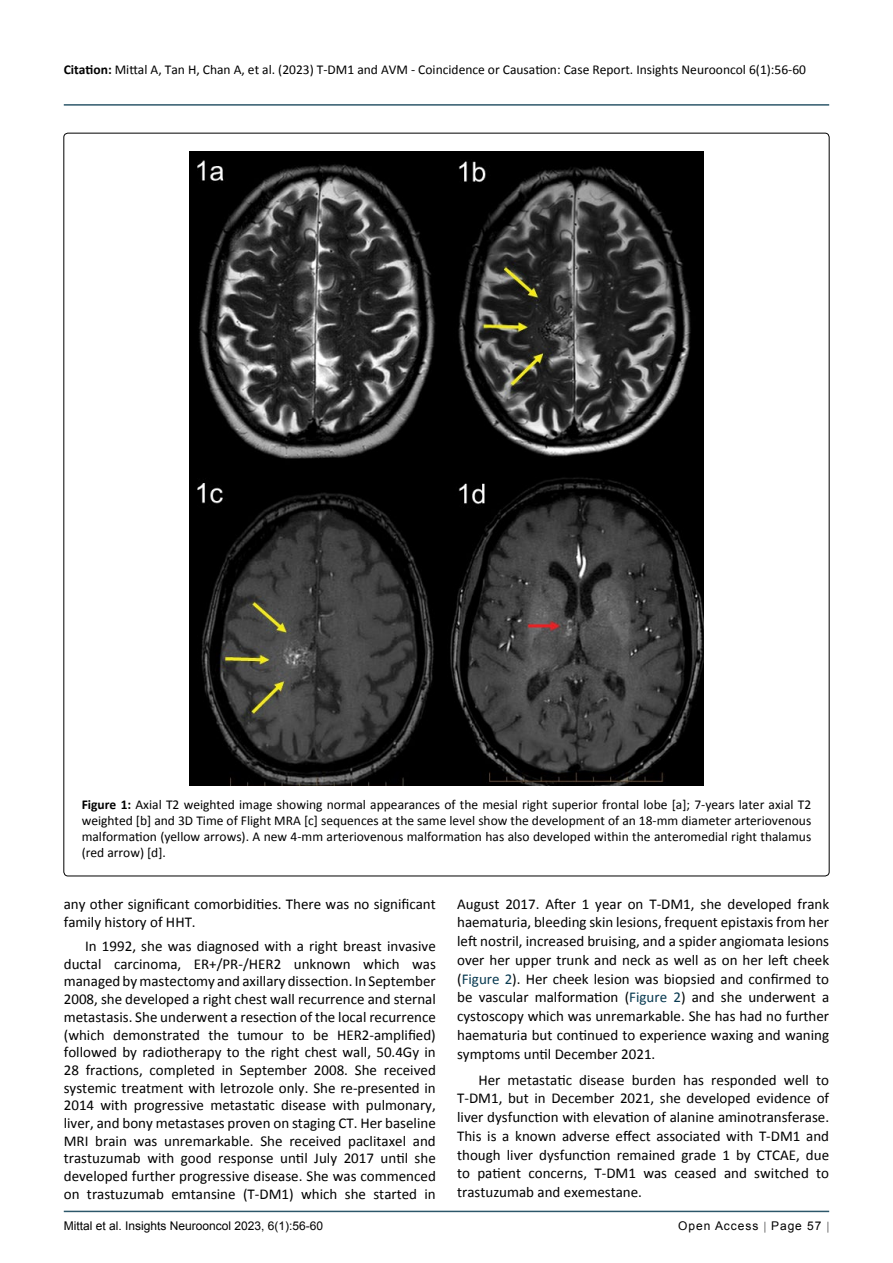
<style>
.page{position:relative;width:893px;height:1263px;background:#fff}
.page>*{position:absolute;margin:0;border:0;box-sizing:border-box;transform-origin:0 0}
.t1{font:15px/18.8px "Calibri";color:#000;text-align:justify}
.t2{font:13.5px/16.2px "Calibri";color:#000;text-align:justify}
.t3{font:12px "Arial";color:#000}
.t4{font:12px "Arial";letter-spacing:.08em;color:#000}
.s1{font-weight:700}
.s2{color:#073950}
</style>
<div class="page">
<hr style="left:64px;top:1211px;width:765px;height:1px;background:#073950">
<hr style="left:64px;top:104px;width:765px;height:2px;background:#073950">
<img style="left:190px;top:152px;width:513px;height:634px">
<p class="t2" style="left:64px;top:61px;width:744px"><span class="s1">Citation:</span> Mittal A, Tan H, Chan A, et al. (2023) T-DM1 and AVM - Coincidence or Causation: Case Report. Insights Neurooncol 6(1):56-60</p>
<p class="t2" style="left:82px;top:796px;width:731px"><span class="s1">Figure 1:</span> Axial T2 weighted image showing normal appearances of the mesial right superior frontal lobe [a]; 7-years later axial T2 weighted [b] and 3D Time of Flight MRA [c] sequences at the same level show the development of an 18-mm diameter arteriovenous malformation (yellow arrows). A new 4-mm arteriovenous malformation has also developed within the anteromedial right thalamus (red arrow) [d].</p>
<p class="t1" style="left:64px;top:894px;width:374px;line-height:18px">any other significant comorbidities. There was no significant family history of HHT.</p>
<p class="t1" style="left:64px;top:937px;width:374px;line-height:17.7px;text-indent:21px">In 1992, she was diagnosed with a right breast invasive ductal carcinoma, ER+/PR-/HER2 unknown which was managed by mastectomy and axillary dissection. In September 2008, she developed a right chest wall recurrence and sternal metastasis. She underwent a resection of the local recurrence (which demonstrated the tumour to be HER2-amplified) followed by radiotherapy to the right chest wall, 50.4Gy in 28 fractions, completed in September 2008. She received systemic treatment with letrozole only. She re-presented in 2014 with progressive metastatic disease with pulmonary, liver, and bony metastases proven on staging CT. Her baseline MRI brain was unremarkable. She received paclitaxel and trastuzumab with good response until July 2017 until she developed further progressive disease. She was commenced on trastuzumab emtansine (T-DM1) which she started in</p>
<p class="t1" style="left:457px;top:894px;width:374px">August 2017. After 1 year on T-DM1, she developed frank haematuria, bleeding skin lesions, frequent epistaxis from her left nostril, increased bruising, and a spider angiomata lesions over her upper trunk and neck as well as on her left cheek (<span class="s2">Figure 2</span>). Her cheek lesion was biopsied and confirmed to be vascular malformation (<span class="s2">Figure 2</span>) and she underwent a cystoscopy which was unremarkable. She has had no further haematuria but continued to experience waxing and waning symptoms until December 2021.</p>
<p class="t1" style="left:457px;top:1070px;width:374px;text-indent:21px">Her metastatic disease burden has responded well to T-DM1, but in December 2021, she developed evidence of liver dysfunction with elevation of alanine aminotransferase.<br>This is a known adverse effect associated with T-DM1 and though liver dysfunction remained grade 1 by CTCAE, due to patient concerns, T-DM1 was ceased and switched to trastuzumab and exemestane.</p>
<p class="t3" style="left:64px;top:1218px;width:261px">Mittal et al. Insights Neurooncol 2023, 6(1):56-60</p>
<p class="t4" style="left:678px;top:1218px;width:145px">Open Access Page 57</p>
</div>
